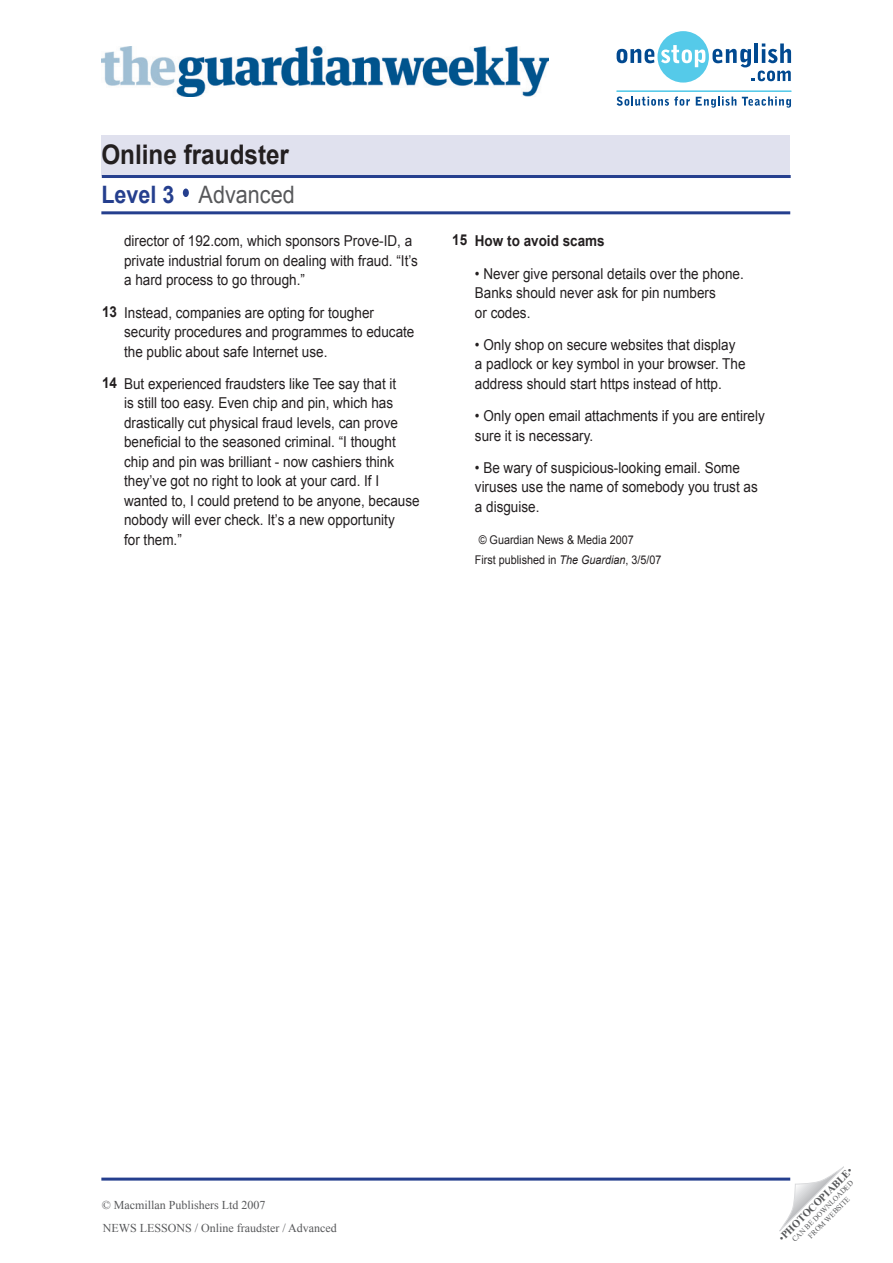
<style>
.page{position:relative;width:893px;height:1263px;background:#fff}
.page>*{position:absolute;margin:0;border:0;box-sizing:border-box;transform-origin:0 0}
.t1{font:700 27px "Arial";color:#231f20;scale:.9 1}
.body_text{font:24px "Arial";color:#57585a;scale:.9 1}
.story_text{font:15px/19.5px "Arial";color:#231f20;scale:.9 1}
.story_text-2{font:700 15px "Arial";color:#231f20;scale:.9 1}
.key_exercise_titles{font:700 15px "Arial";color:#231f20;scale:.9 1}
.t2{font:12px "Times New Roman";color:#57585a}
.Guardian_footer{font:12px "Arial";color:#231f20;scale:.9 1}
.story_text-3{font:12px "Arial";color:#231f20;scale:.9 1}
.t3{font:700 10.5px "Times New Roman";color:#57585a}
.t4{font:7.5px "Times New Roman";color:#57585a}
.s1{font-weight:700;color:#253f8e}
.s2{font-style:italic}
.s3{font-weight:400}
</style>
<div class="page">
<div style="left:101px;top:135px;width:689px;height:40px;background:#e0e1ee"></div>
<svg style="left:617px;top:31px;width:174px;height:52px"></svg>
<svg style="left:617px;top:97px;width:73px;height:9px"></svg>
<svg style="left:696px;top:97px;width:40px;height:11px"></svg>
<svg style="left:742px;top:97px;width:49px;height:11px"></svg>
<hr style="left:617px;top:91px;width:174px;height:1px;background:#55cae9">
<svg style="left:779px;top:1167px;width:65px;height:64px"></svg>
<img style="left:101px;top:46px;width:448px;height:50px">
<hr style="left:102px;top:175px;width:689px;height:3px;background:#253f8e">
<hr style="left:101px;top:211px;width:689px;height:3px;background:#253f8e">
<hr style="left:101px;top:1177px;width:689px;height:3px;background:#253f8e">
<div style="left:183px;top:189px;width:6px;height:8px;background:#253f8e;border-radius:50%"></div>
<p class="t1" style="left:101px;top:136px;width:210px">Online fraudster</p>
<p class="body_text" style="left:101px;top:178px;width:216px"><span class="s1">Level 3</span> Advanced</p>
<p class="story_text" style="left:124px;top:231px;width:328px">director of 192.com, which sponsors Prove-ID, a private industrial forum on dealing with fraud. “It’s a hard process to go through.”</p>
<p class="story_text" style="left:124px;top:303px;width:324px">Instead, companies are opting for tougher security procedures and programmes to educate the public about safe Internet use.</p>
<p class="story_text" style="left:124px;top:374px;width:330px">But experienced fraudsters like Tee say that it<br>is still too easy. Even chip and pin, which has drastically cut physical fraud levels, can prove beneficial to the seasoned criminal. “I thought chip and pin was brilliant - now cashiers think they’ve got no right to look at your card. If I wanted to, I could pretend to be anyone, because nobody will ever check. It’s a new opportunity<br>for them.”</p>
<p class="key_exercise_titles" style="left:102px;top:302px;width:18px">13</p>
<p class="key_exercise_titles" style="left:102px;top:373px;width:18px">14</p>
<p class="key_exercise_titles" style="left:452px;top:230px;width:18px">15</p>
<p class="story_text-2" style="left:475px;top:231px;width:146px">How to avoid scams</p>
<p class="story_text" style="left:475px;top:264px;width:300px">• Never give personal details over the phone.<br>Banks should never ask for pin numbers<br>or codes.</p>
<p class="story_text" style="left:475px;top:335px;width:302px">• Only shop on secure websites that display a padlock or key symbol in your browser. The address should start https instead of http.</p>
<p class="story_text" style="left:475px;top:406px;width:324px">• Only open email attachments if you are entirely sure it is necessary.</p>
<p class="story_text" style="left:475px;top:458px;width:316px">• Be wary of suspicious-looking email. Some viruses use the name of somebody you trust as a disguise.</p>
<p class="story_text-3" style="left:479px;top:532px;width:174px">© Guardian News &amp; Media 2007</p>
<p class="Guardian_footer" style="left:475px;top:551px;width:209px">First published in <span class="s2">The Guardian</span>, 3/5/07</p>
<p class="t2" style="left:102px;top:1197px;width:165px">© Macmillan Publishers Ltd 2007</p>
<p class="t2" style="left:103px;top:1220px;width:235px">NEWS LESSONS / Online fraudster / Advanced</p>
<p class="t3" style="left:775px;top:1234px;width:101px;rotate:-45deg"><span class="s3">•</span>PHOTOCOPIABLE<span class="s3">•</span></p>
<p class="t4" style="left:790px;top:1237px;width:85px;rotate:-45deg">CAN BE DOWNLOADED</p>
<p class="t4" style="left:806px;top:1233px;width:57px;rotate:-45deg">FROM WEBSITE</p>
</div>
